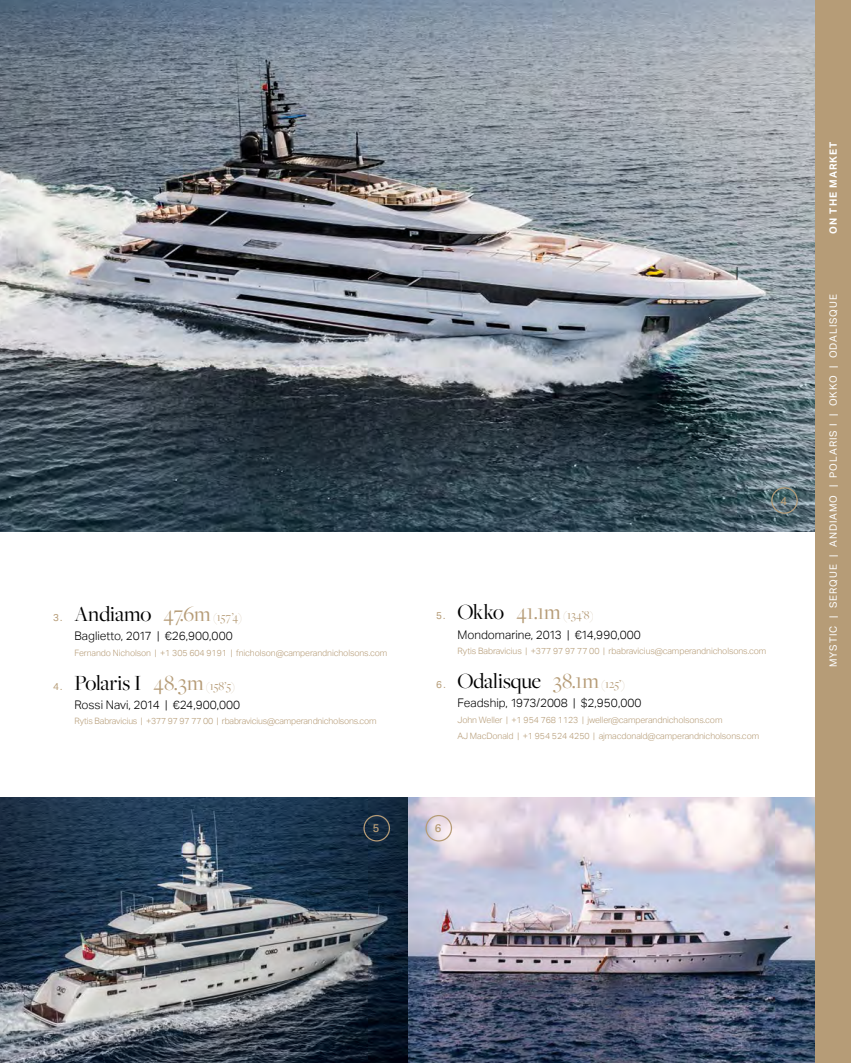
<style>
.page{position:relative;width:851px;height:1063px;background:#fff}
.page>*{position:absolute;margin:0;border:0;box-sizing:border-box;transform-origin:0 0}
.t1{font:22.5px "Freight Big Pro";color:#000}
.t2{font:12.5px "Freight Big Pro";color:#b69c77}
.t3{font:300 11.88px "Aktiv Grotesk";color:#000}
.t4{font:500 11.25px "Aktiv Grotesk";color:#b69c77}
.t5{font:10px "Aktiv Grotesk";letter-spacing:.1em;color:#fff}
.t6{font:700 10px "Aktiv Grotesk";letter-spacing:.1em;color:#fff}
.t7{font:10px "Aktiv Grotesk";color:#b69c77}
.t8{font:300 8.75px/15.6px "Aktiv Grotesk";letter-spacing:-.01em;color:#b69c77}
.s1{color:#b69c77}
.s2{font-size:12.5px;color:#b69c77}
.s3{font-size:22.5px;color:#000}
.s4{font-size:22.5px}
</style>
<div class="page">
<img style="left:0;top:797px;width:815px;height:266px">
<div style="left:425px;top:815px;width:27px;height:27px;border:1px solid #b69c77;border-radius:50%"></div>
<div style="left:363px;top:815px;width:27px;height:27px;border:1px solid #b69c77;border-radius:50%"></div>
<img style="left:0;top:0;width:815px;height:531px">
<div style="left:815px;top:0;width:35px;height:1063px;background:#b69c77"></div>
<div style="left:771px;top:487px;width:26px;height:27px;border:1px solid #b69c77;border-radius:50%"></div>
<p class="t4" style="left:780px;top:494px;width:8px">4</p>
<p class="t7" style="left:53px;top:612px;width:11px">3.</p>
<h1 class="t1" style="left:74px;top:599px;width:169px">Andiamo <span class="s1">47.6m</span> <span class="s2">(157’4)</span></h1>
<h3 class="t3" style="left:74px;top:629px;width:160px">Baglietto, 2017 | €26,900,000</h3>
<p class="t8" style="left:74px;top:645px;width:314px">Fernando Nicholson | +1 305 604 9191 | fnicholson@camperandnicholsons.com</p>
<p class="t7" style="left:53px;top:680px;width:11px">4.</p>
<h1 class="t1" style="left:74px;top:668px;width:162px">Polaris I <span class="s1">48.3m</span> <span class="s2">(158’5)</span></h1>
<h3 class="t3" style="left:74px;top:698px;width:167px">Rossi Navi, 2014 | €24,900,000</h3>
<p class="t8" style="left:74px;top:714px;width:303px">Rytis Babravicius | +377 97 97 77 00 | rbabravicius@camperandnicholsons.com</p>
<p class="t7" style="left:436px;top:610px;width:11px">5.</p>
<h2 class="t2" style="left:457px;top:607px;width:138px"><span class="s3">Okko</span> <span class="s4">41.1m</span> (134’8)</h2>
<h3 class="t3" style="left:457px;top:628px;width:185px">Mondomarine, 2013 | €14,990,000</h3>
<p class="t8" style="left:457px;top:643px;width:310px">Rytis Babravicius | +377 97 97 77 00 | rbabravicius@camperandnicholsons.com</p>
<p class="t7" style="left:436px;top:679px;width:11px">6.</p>
<h1 class="t1" style="left:457px;top:667px;width:169px">Odalisque <span class="s1">38.1m</span> <span class="s2">(125’)</span></h1>
<h3 class="t3" style="left:457px;top:696px;width:185px">Feadship, 1973/2008 | $2,950,000</h3>
<p class="t8" style="left:457px;top:712px;width:303px">John Weller | +1 954 768 1123 | jweller@camperandnicholsons.com<br>AJ MacDonald | +1 954 524 4250 | ajmacdonald@camperandnicholsons.com</p>
<p class="t4" style="left:372px;top:822px;width:8px">5</p>
<p class="t4" style="left:434px;top:822px;width:8px">6</p>
<p class="t6" style="left:827px;top:234px;width:94px;rotate:-90deg">ON THE MARKET</p>
<p class="t5" style="left:827px;top:667px;width:374px;rotate:-90deg">MYSTIC | SERQUE | ANDIAMO | POLARIS I | OKKO | ODALISQUE</p>
</div>
